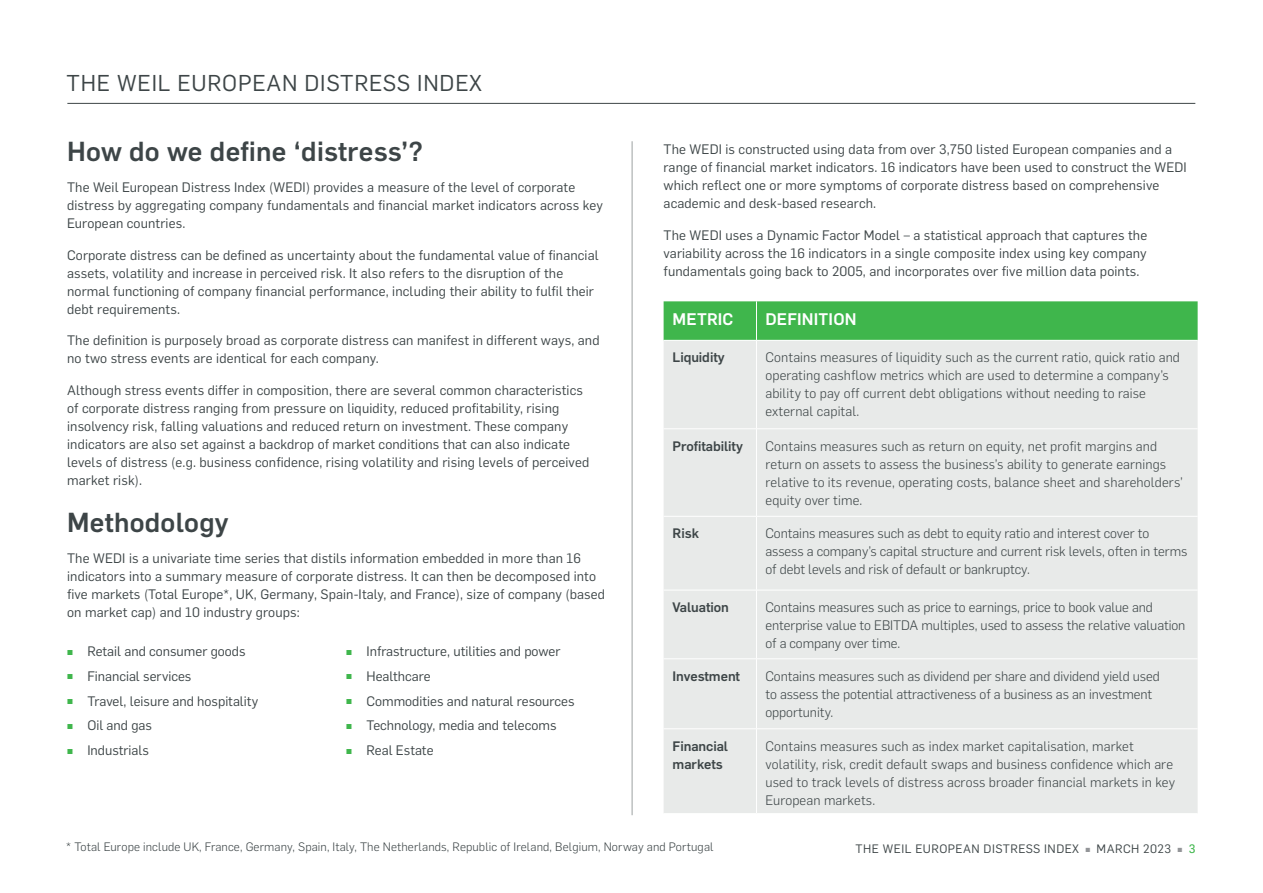
<style>
.page{position:relative;width:1263px;height:893px;background:#fff}
.page>*{position:absolute;margin:0;border:0;box-sizing:border-box;transform-origin:0 0}
.t1{font:500 27px "Flama";letter-spacing:.01em;color:#3d4547}
.t2{font:22.5px "Flama";letter-spacing:.035em;color:#3d4547}
.t3{font:500 16.5px "Flama";letter-spacing:.01em;color:#fff}
.t4{font:13.5px/18px "Flama";letter-spacing:.01em;color:#3d4547}
.t5{font:300 13.5px/18px "Flama";letter-spacing:.01em;color:#3d4547}
.t6{font:500 13.5px/18px "Flama";letter-spacing:-.005em;color:#3d4547}
.t7{font:300 12px "Flama";letter-spacing:.01em;color:#3d4547}
.t8{font:12px "Flama";letter-spacing:.04em;color:#3d4547}
.s1{font-weight:300;font-size:9px;color:#3fb64c}
.s2{font-family:"Flama Basic";font-size:7.5px;color:#939598}
.s3{font-family:"Flama Basic";color:#3fb64c}
</style>
<div class="page">
<div style="left:664px;top:301px;width:533px;height:39px;background:#3fb64c"></div>
<div style="left:664px;top:341px;width:533px;height:472px;background:#e8eae9"></div>
<hr style="left:756px;top:301px;width:1px;height:39px;background:#fff">
<hr style="left:756px;top:341px;width:1px;height:87px;background:#fff">
<hr style="left:664px;top:428px;width:92px;height:1px;background:#fff">
<hr style="left:756px;top:428px;width:441px;height:1px;background:#fff">
<hr style="left:756px;top:429px;width:1px;height:87px;background:#fff">
<hr style="left:664px;top:516px;width:92px;height:1px;background:#fff">
<hr style="left:756px;top:516px;width:441px;height:1px;background:#fff">
<hr style="left:756px;top:517px;width:1px;height:73px;background:#fff">
<hr style="left:664px;top:590px;width:92px;height:1px;background:#fff">
<hr style="left:756px;top:590px;width:441px;height:1px;background:#fff">
<hr style="left:756px;top:590px;width:1px;height:68px;background:#fff">
<hr style="left:664px;top:658px;width:92px;height:1px;background:#fff">
<hr style="left:756px;top:658px;width:441px;height:1px;background:#fff">
<hr style="left:756px;top:659px;width:1px;height:69px;background:#fff">
<hr style="left:664px;top:728px;width:92px;height:1px;background:#fff">
<hr style="left:756px;top:728px;width:441px;height:1px;background:#fff">
<hr style="left:756px;top:729px;width:1px;height:84px;background:#fff">
<hr style="left:632px;top:141px;width:1px;height:674px;background:#9da1a2">
<hr style="left:67px;top:103px;width:1128px;height:1px;background:#3d4547">
<h2 class="t2" style="left:67px;top:68px;width:417px">THE WEIL EUROPEAN DISTRESS INDEX</h2>
<h1 class="t1" style="left:67px;top:132px;width:357px">How do we define ‘distress’?</h1>
<p class="t4" style="left:67px;top:178px;width:537px">The Weil European Distress Index (WEDI) provides a measure of the level of corporate distress by aggregating company fundamentals and financial market indicators across key<br>European countries.</p>
<p class="t4" style="left:67px;top:245px;width:533px">Corporate distress can be defined as uncertainty about the fundamental value of financial assets, volatility and increase in perceived risk. It also refers to the disruption of the normal functioning of company financial performance, including their ability to fulfil their debt requirements.</p>
<p class="t4" style="left:67px;top:331px;width:534px">The definition is purposely broad as corporate distress can manifest in different ways, and no two stress events are identical for each company.</p>
<p class="t4" style="left:67px;top:380px;width:524px">Although stress events differ in composition, there are several common characteristics of corporate distress ranging from pressure on liquidity, reduced profitability, rising insolvency risk, falling valuations and reduced return on investment. These company indicators are also set against a backdrop of market conditions that can also indicate levels of distress (e.g. business confidence, rising volatility and rising levels of perceived market risk).</p>
<p class="t4" style="left:664px;top:139px;width:525px">The WEDI is constructed using data from over 3,750 listed European companies and a range of financial market indicators. 16 indicators have been used to construct the WEDI which reflect one or more symptoms of corporate distress based on comprehensive academic and desk-based research.</p>
<p class="t4" style="left:664px;top:225px;width:485px;text-align:justify">The WEDI uses a Dynamic Factor Model – a statistical approach that captures the variability across the 16 indicators in a single composite index using key company fundamentals going back to 2005, and incorporates over five million data points.</p>
<p class="t3" style="left:673px;top:307px;width:62px">METRIC</p>
<p class="t3" style="left:765px;top:307px;width:93px">DEFINITION</p>
<p class="t6" style="left:673px;top:347px;width:54px">Liquidity</p>
<p class="t5" style="left:765px;top:348px;width:416px">Contains measures of liquidity such as the current ratio, quick ratio and operating cashflow metrics which are used to determine a company’s ability to pay off current debt obligations without needing to raise external capital.</p>
<p class="t6" style="left:673px;top:436px;width:72px">Profitability</p>
<p class="t5" style="left:765px;top:436px;width:419px">Contains measures such as return on equity, net profit margins and return on assets to assess the business’s ability to generate earnings relative to its revenue, operating costs, balance sheet and shareholders’ equity over time.</p>
<p class="t6" style="left:673px;top:523px;width:28px">Risk</p>
<p class="t5" style="left:765px;top:524px;width:423px">Contains measures such as debt to equity ratio and interest cover to assess a company’s capital structure and current risk levels, often in terms of debt levels and risk of default or bankruptcy.</p>
<p class="t6" style="left:673px;top:597px;width:58px">Valuation</p>
<p class="t5" style="left:765px;top:597px;width:421px">Contains measures such as price to earnings, price to book value and enterprise value to EBITDA multiples, used to assess the relative valuation of a company over time.</p>
<p class="t6" style="left:673px;top:666px;width:69px">Investment</p>
<p class="t5" style="left:765px;top:666px;width:396px">Contains measures such as dividend per share and dividend yield used to assess the potential attractiveness of a business as an investment opportunity.</p>
<p class="t6" style="left:673px;top:736px;width:57px">Financial markets</p>
<p class="t5" style="left:765px;top:736px;width:411px">Contains measures such as index market capitalisation, market volatility, risk, credit default swaps and business confidence which are used to track levels of distress across broader financial markets in key European markets.</p>
<p class="t7" style="left:66px;top:839px;width:649px">* Total Europe include UK, France, Germany, Spain, Italy, The Netherlands, Republic of Ireland, Belgium, Norway and Portugal</p>
<h1 class="t1" style="left:67px;top:503px;width:163px">Methodology</h1>
<p class="t4" style="left:67px;top:549px;width:540px">The WEDI is a univariate time series that distils information embedded in more than 16 indicators into a summary measure of corporate distress. It can then be decomposed into five markets (Total Europe*, UK, Germany, Spain-Italy, and France), size of company (based on market cap) and 10 industry groups:</p>
<p class="t4" style="left:346px;top:641px;width:216px"><span class="s1">▪</span> Infrastructure, utilities and power</p>
<p class="t4" style="left:346px;top:666px;width:86px"><span class="s1">▪</span> Healthcare</p>
<p class="t4" style="left:346px;top:691px;width:230px"><span class="s1">▪</span> Commodities and natural resources</p>
<p class="t4" style="left:346px;top:716px;width:212px"><span class="s1">▪</span> Technology, media and telecoms</p>
<p class="t4" style="left:346px;top:740px;width:89px"><span class="s1">▪</span> Real Estate</p>
<p class="t4" style="left:67px;top:641px;width:180px"><span class="s1">▪</span> Retail and consumer goods</p>
<p class="t4" style="left:67px;top:666px;width:126px"><span class="s1">▪</span> Financial services</p>
<p class="t4" style="left:67px;top:691px;width:193px"><span class="s1">▪</span> Travel, leisure and hospitality</p>
<p class="t4" style="left:67px;top:716px;width:86px"><span class="s1">▪</span> Oil and gas</p>
<p class="t4" style="left:67px;top:740px;width:83px"><span class="s1">▪</span> Industrials</p>
<p class="t8" style="left:856px;top:841px;width:341px">THE WEIL EUROPEAN DISTRESS INDEX <span class="s2">▪</span> MARCH 2023 <span class="s2">▪</span> <span class="s3">3</span></p>
</div>
